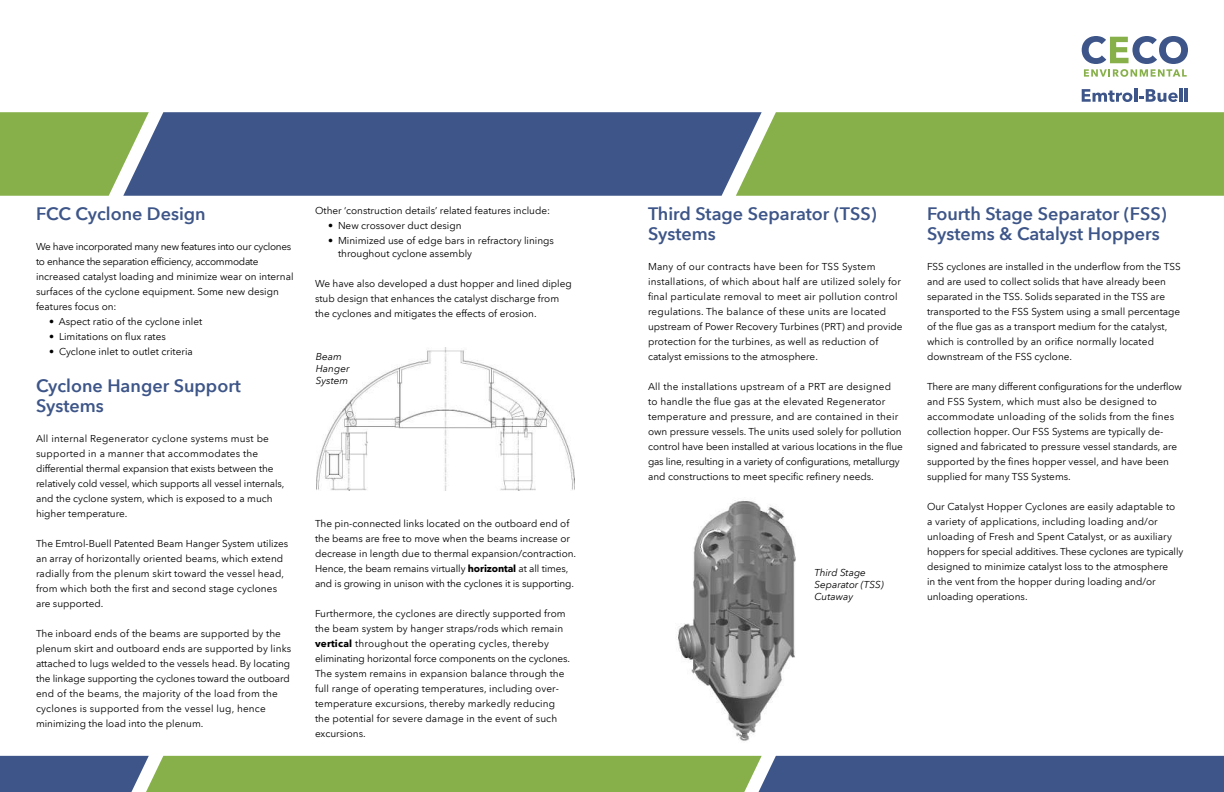
<style>
.page{position:relative;width:1224px;height:792px;background:#fff}
.page>*{position:absolute;margin:0;border:0;box-sizing:border-box;transform-origin:0 0}
.t1{font:600 18px/20px "Avenir Next LT Pro";color:#3d5588}
.t2{font:10px/15px "Avenir Next LT Pro";color:#000}
.t3{font:10px/15px "Avenir Next LT Pro";letter-spacing:.02em;color:#000}
.t4{font:italic 10px/12px "Avenir Next LT Pro";color:#000}
.s1{font-weight:700}
</style>
<div class="page">
<img style="left:317px;top:348px;width:257px;height:142px">
<div style="left:0;top:112px;width:1224px;height:84px;background:#87b04a"></div>
<svg style="left:123px;top:112px;width:639px;height:84px;fill:#3d5588"></svg>
<div style="left:0;top:756px;width:1224px;height:36px;background:#3d5588"></div>
<div style="left:146px;top:756px;width:616px;height:36px;background:#87b04a"></div>
<svg style="left:1082px;top:36px;width:106px;height:41px"></svg>
<svg style="left:1082px;top:89px;width:50px;height:13px"></svg>
<hr style="left:1134px;top:88px;width:3px;height:14px;background:#3d5588">
<svg style="left:1139px;top:89px;width:39px;height:13px"></svg>
<hr style="left:1180px;top:88px;width:3px;height:14px;background:#3d5588">
<hr style="left:1185px;top:88px;width:3px;height:14px;background:#3d5588">
<img style="left:676px;top:500px;width:120px;height:241px">
<h1 class="t1" style="left:36px;top:205px;width:171px">FCC Cyclone Design</h1>
<p class="t2" style="left:36px;top:240px;width:259px">We have incorporated many new features into our cyclones to enhance the separation efficiency, accommodate increased catalyst loading and minimize wear on internal surfaces of the cyclone equipment. Some new design features focus on:</p>
<p class="t2" style="left:49px;top:315px;width:155px">• Aspect ratio of the cyclone inlet</p>
<p class="t2" style="left:49px;top:329px;width:118px">• Limitations on flux rates</p>
<p class="t2" style="left:49px;top:345px;width:145px">• Cyclone inlet to outlet criteria</p>
<h1 class="t1" style="left:36px;top:377px;width:206px">Cyclone Hanger Support<br>Systems</h1>
<p class="t2" style="left:36px;top:431px;width:250px">All internal Regenerator cyclone systems must be supported in a manner that accommodates the differential thermal expansion that exists between the relatively cold vessel, which supports all vessel internals, and the cyclone system, which is exposed to a much higher temperature.</p>
<p class="t2" style="left:36px;top:536px;width:254px">The Emtrol-Buell Patented Beam Hanger System utilizes an array of horizontally oriented beams, which extend radially from the plenum skirt toward the vessel head, from which both the first and second stage cyclones are supported.</p>
<p class="t2" style="left:36px;top:626px;width:257px">The inboard ends of the beams are supported by the plenum skirt and outboard ends are supported by links attached to lugs welded to the vessels head. By locating the linkage supporting the cyclones toward the outboard end of the beams, the majority of the load from the cyclones is supported from the vessel lug, hence minimizing the load into the plenum.</p>
<p class="t2" style="left:315px;top:203px;width:237px">Other ‘construction details’ related features include:</p>
<p class="t2" style="left:328px;top:219px;width:135px">• New crossover duct design</p>
<p class="t2" style="left:338px;top:235px;width:218px;line-height:13px;text-indent:-10px">• Minimized use of edge bars in refractory linings throughout cyclone assembly</p>
<p class="t2" style="left:315px;top:277px;width:258px">We have also developed a dust hopper and lined dipleg stub design that enhances the catalyst discharge from the cyclones and mitigates the effects of erosion.</p>
<p class="t4" style="left:316px;top:351px;width:35px">Beam<br>Hanger<br>System</p>
<p class="t2" style="left:315px;top:517px;width:263px">The pin-connected links located on the outboard end of the beams are free to move when the beams increase or decrease in length due to thermal expansion/contraction.<br>Hence, the beam remains virtually <span class="s1">horizontal</span> at all times, and is growing in unison with the cyclones it is supporting.</p>
<p class="t2" style="left:315px;top:607px;width:257px">Furthermore, the cyclones are directly supported from the beam system by hanger straps/rods which remain <span class="s1">vertical</span> throughout the operating cycles, thereby eliminating horizontal force components on the cyclones.<br>The system remains in expansion balance through the full range of operating temperatures, including over&shy;temperature excursions, thereby markedly reducing the potential for severe damage in the event of such excursions.</p>
<h1 class="t1" style="left:648px;top:205px;width:230px">Third Stage Separator (TSS)<br>Systems</h1>
<p class="t3" style="left:648px;top:260px;width:256px">Many of our contracts have been for TSS System installations, of which about half are utilized solely for final particulate removal to meet air pollution control regulations. The balance of these units are located upstream of Power Recovery Turbines (PRT) and provide protection for the turbines, as well as reduction of catalyst emissions to the atmosphere.</p>
<p class="t2" style="left:648px;top:379px;width:257px">All the installations upstream of a PRT are designed to handle the flue gas at the elevated Regenerator temperature and pressure, and are contained in their own pressure vessels. The units used solely for pollution control have been installed at various locations in the flue gas line, resulting in a variety of configurations, metallurgy and constructions to meet specific refinery needs.</p>
<p class="t4" style="left:814px;top:566px;width:71px">Third Stage<br>Separator (TSS)<br>Cutaway</p>
<h1 class="t1" style="left:927px;top:205px;width:241px">Fourth Stage Separator (FSS)<br>Systems &amp; Catalyst Hoppers</h1>
<p class="t2" style="left:927px;top:259px;width:255px">FSS cyclones are installed in the underflow from the TSS and are used to collect solids that have already been separated in the TSS. Solids separated in the TSS are transported to the FSS System using a small percentage of the flue gas as a transport medium for the catalyst, which is controlled by an orifice normally located downstream of the FSS cyclone.</p>
<p class="t2" style="left:927px;top:379px;width:257px">There are many different configurations for the underflow and FSS System, which must also be designed to accommodate unloading of the solids from the fines collection hopper. Our FSS Systems are typically de&shy;signed and fabricated to pressure vessel standards, are supported by the fines hopper vessel, and have been supplied for many TSS Systems.</p>
<p class="t2" style="left:927px;top:500px;width:258px">Our Catalyst Hopper Cyclones are easily adaptable to<br>a variety of applications, including loading and/or unloading of Fresh and Spent Catalyst, or as auxiliary hoppers for special additives. These cyclones are typically designed to minimize catalyst loss to the atmosphere<br>in the vent from the hopper during loading and/or unloading operations.</p>
</div>
